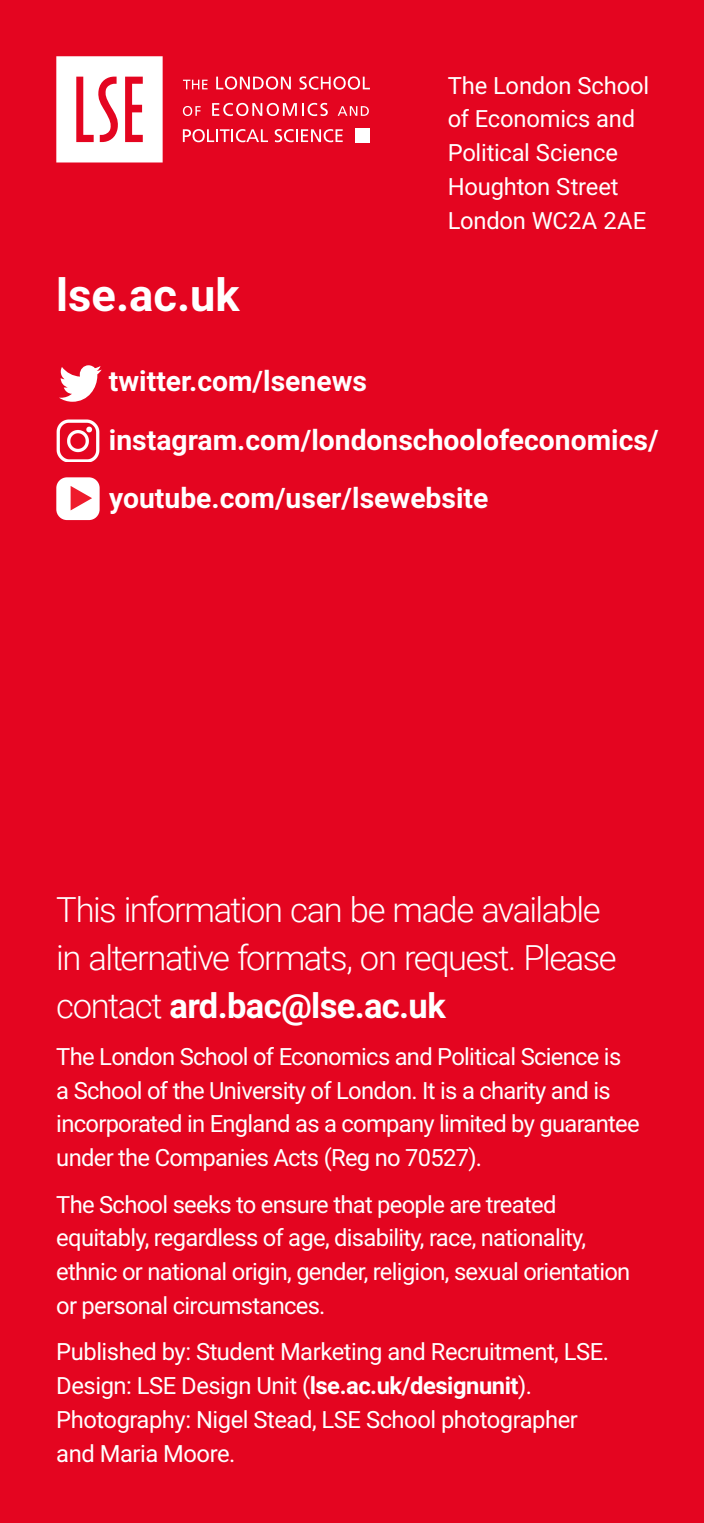
<style>
.page{position:relative;width:704px;height:1523px;background:#fff}
.page>*{position:absolute;margin:0;border:0;box-sizing:border-box;transform-origin:0 0}
.BODY_2018{font:700 45.19px "Roboto";color:#fff}
.t1{font:300 34.5px/48.1px "Roboto";letter-spacing:-.045em;color:#fff}
.BODY_2018-2{font:700 28.25px "Roboto";color:#fff}
.BODY{font:23.75px/33.8px "Roboto";letter-spacing:-.03em;color:#fff}
.p_body{font:23.75px/33.8px "Roboto";letter-spacing:-.01em;color:#fff}
.s1{font-weight:700}
</style>
<div class="page">
<div style="left:0;top:0;width:703px;height:1522px;background:#e40520"></div>
<svg style="left:56px;top:56px;width:106px;height:106px;background:#fad5d9"></svg>
<svg style="left:183px;top:129px;width:85px;height:13px"></svg>
<svg style="left:274px;top:129px;width:68px;height:13px"></svg>
<div style="left:355px;top:129px;width:15px;height:14px;background:#fff"></div>
<svg style="left:183px;top:80px;width:24px;height:9px"></svg>
<svg style="left:216px;top:76px;width:75px;height:14px"></svg>
<svg style="left:299px;top:76px;width:71px;height:14px"></svg>
<svg style="left:183px;top:106px;width:17px;height:10px"></svg>
<svg style="left:212px;top:103px;width:115px;height:13px"></svg>
<svg style="left:337px;top:106px;width:31px;height:10px"></svg>
<svg style="left:59px;top:365px;width:43px;height:37px"></svg>
<img style="left:56px;top:419px;width:44px;height:43px">
<div style="left:56px;top:477px;width:44px;height:43px;background:#fff;border-radius:11px"></div>
<svg style="left:71px;top:486px;width:21px;height:24px"></svg>
<p class="BODY_2018" style="left:56px;top:263px;width:185px">lse.ac.uk</p>
<p class="p_body" style="left:447px;top:67px;width:203px">The London School of Economics and<br>Political Science<br>Houghton Street<br>London WC2A 2AE</p>
<p class="BODY_2018-2" style="left:109px;top:362px;width:259px">twitter.com/lsenews</p>
<p class="BODY_2018-2" style="left:109px;top:420px;width:550px">instagram.com/londonschoolofeconomics/</p>
<p class="BODY_2018-2" style="left:109px;top:478px;width:380px">youtube.com/user/lsewebsite</p>
<p class="t1" style="left:56px;top:884px;width:561px">This information can be made available in alternative formats, on request. Please contact <span class="s1">ard.bac@lse.ac.uk</span></p>
<p class="BODY" style="left:56px;top:1038px;width:584px">The London School of Economics and Political Science is a School of the University of London. It is a charity and is incorporated in England as a company limited by guarantee under the Companies Acts (Reg no 70527).</p>
<p class="BODY" style="left:56px;top:1186px;width:575px">The School seeks to ensure that people are treated equitably, regardless of age, disability, race, nationality, ethnic or national origin, gender, religion, sexual orientation or personal circumstances.</p>
<p class="BODY" style="left:56px;top:1334px;width:554px">Published by: Student Marketing and Recruitment, LSE.</p>
<p class="BODY" style="left:56px;top:1367px;width:522px">Design: LSE Design Unit (<span class="s1">lse.ac.uk/designunit</span>).<br>Photography: Nigel Stead, LSE School photographer and Maria Moore.</p>
</div>
